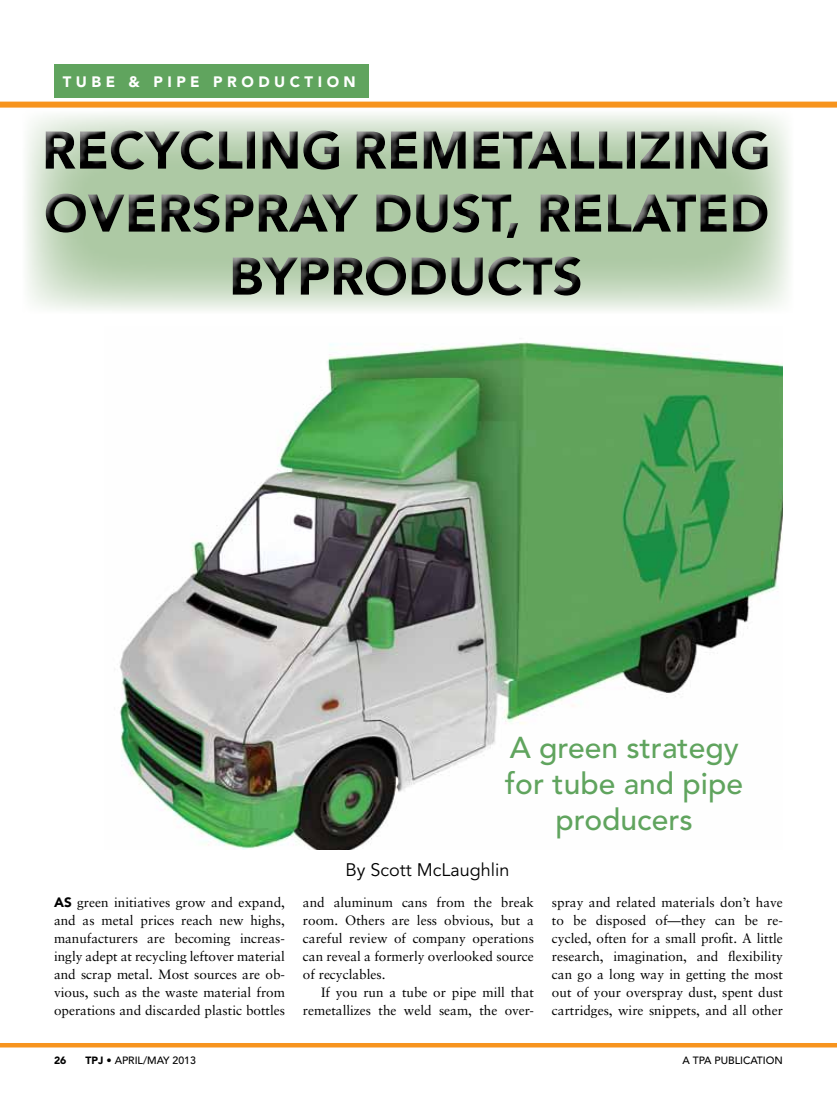
<style>
.page{position:relative;width:837px;height:1107px;background:#fff}
.page>*{position:absolute;margin:0;border:0;box-sizing:border-box;transform-origin:0 0}
.t1{font:500 30px/36px "Avenir";color:#60a45e;text-align:center}
.t2{font:18px "Avenir";color:#000}
.t3{font:900 15px "Avenir";letter-spacing:.3em;color:#fff}
.t4{font:13.5px/18px "Sabon";color:#000;text-align:justify}
.t5{font:500 10.5px "Avenir";color:#000}
.t6{font:900 10.5px "Avenir";color:#000}
.s1{font-family:"Avenir";font-weight:900}
.s2{font-weight:900}
</style>
<div class="page">
<svg style="left:26px;top:114px;width:764px;height:197px;background:#c8dbc3"></svg>
<img style="left:119px;top:342px;width:664px;height:508px">
<div style="left:54px;top:65px;width:314px;height:33px;background:#60a45e"></div>
<div style="left:0;top:102px;width:837px;height:6px;background:#f7941e"></div>
<hr style="left:0;top:1043px;width:837px;height:4px;background:#f7941e">
<div style="left:43px;top:129px;width:725px;height:42px;background:#000;opacity:.75"></div>
<div style="left:44px;top:192px;width:724px;height:46px;background:#000;opacity:.75"></div>
<div style="left:230px;top:255px;width:351px;height:42px;background:#000;opacity:.75"></div>
<p class="t3" style="left:63px;top:73px;width:14px">TUBE</p>
<p class="t3" style="left:129px;top:73px;width:144px">&amp; PI PE PRODUCTI</p>
<p class="t3" style="left:327px;top:73px;width:29px">O N</p>
<h1 class="t1" style="left:505px;top:731px;width:239px">A green strategy for tube and pipe producers</h1>
<h2 class="t2" style="left:346px;top:860px;width:166px">By Scott McLaughlin</h2>
<p class="t4" style="left:54px;top:893px;width:233px"><span class="s1">As</span> green initiatives grow and expand, and as metal prices reach new highs, manufacturers are becoming increas&shy;ingly adept at recycling leftover material and scrap metal. Most sources are ob&shy;vious, such as the waste material from operations and discarded plastic bottles</p>
<p class="t4" style="left:303px;top:893px;width:233px">and aluminum cans from the break room. Others are less obvious, but a careful review of company operations can reveal a formerly overlooked source of recyclables.</p>
<p class="t4" style="left:303px;top:983px;width:232px;text-align:right">If you run a tube or pipe mill that remetallizes the weld seam, the over-</p>
<p class="t4" style="left:552px;top:893px;width:233px">spray and related materials don’t have to be disposed of—they can be re&shy;cycled, often for a small profit. A little research, imagination, and flexibility can go a long way in getting the most out of your overspray dust, spent dust cartridges, wire snippets, and all other</p>
<p class="t6" style="left:54px;top:1054px;width:14px">26</p>
<p class="t5" style="left:86px;top:1054px;width:112px"><span class="s2">TPJ</span> • APRIL/MAY 2013</p>
<p class="t5" style="left:682px;top:1054px;width:102px">A TPA PUBLICATION</p>
</div>
